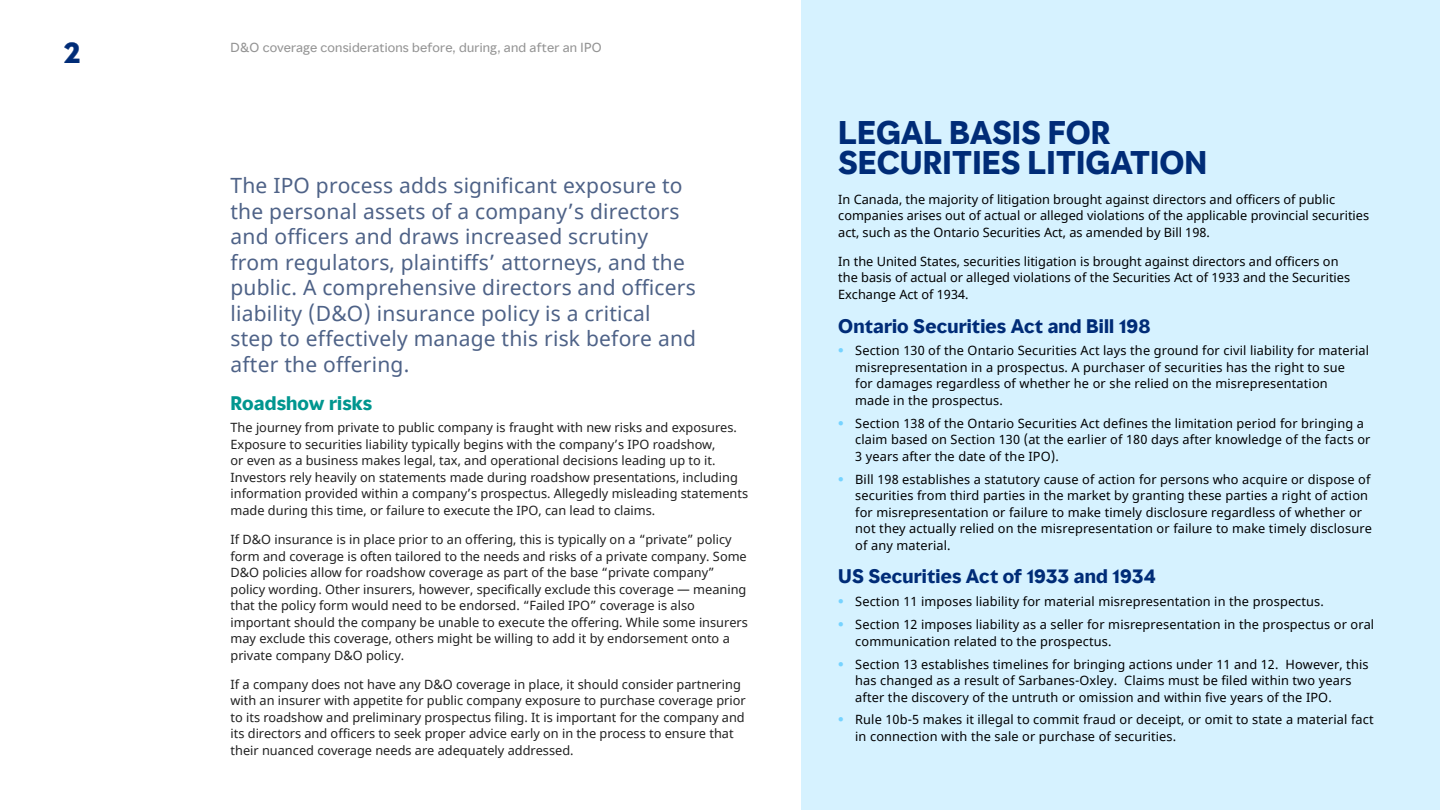
<style>
.page{position:relative;width:1440px;height:810px;background:#fff}
.page>*{position:absolute;margin:0;border:0;box-sizing:border-box;transform-origin:0 0}
.Sidebar_Headline__20{font:700 30px/30px "MMC Display";color:#002c77}
.Page_Number{font:700 27px "MMC Display";color:#002c77}
.Body_Intro__14_17{font:21px/25.5px "Noto Sans";letter-spacing:.01em;color:#4e6287}
.Sidebar_Subhead__12{font:700 18px "MMC Display";letter-spacing:.01em;color:#002c77}
.Body_Subhead__12_14{font:700 18px "MMC Display";letter-spacing:.01em;color:#00968f}
.Body__8_5_11{font:12.75px/16.5px "Noto Sans";color:#202020}
.Sidebar_Bullets__Lev{font:12.75px/16.5px "Noto Sans";letter-spacing:.01em;color:#000}
.Sidebar_Body__8_5_11{font:12.75px/16.5px "Noto Sans";color:#000}
.Document_Title{font:12px "MMC Display";letter-spacing:.02em;color:#949494}
.s1{font-family:"MMC Display";font-weight:700;color:#76d3ff}
</style>
<div class="page">
<div style="left:801px;top:0;width:638px;height:810px;background:#d6f2ff"></div>
<p class="Page_Number" style="left:64px;top:35px;width:18px">2</p>
<p class="Document_Title" style="left:230px;top:39px;width:372px">D&amp;O coverage considerations before, during, and after an IPO</p>
<h3 class="Body_Intro__14_17" style="left:230px;top:173px;width:467px">The IPO process adds significant exposure to the personal assets of a company’s directors and officers and draws increased scrutiny from regulators, plaintiffs’ attorneys, and the public. A comprehensive directors and officers liability (D&amp;O) insurance policy is a critical step to effectively manage this risk before and after the offering.</h3>
<h4 class="Body_Subhead__12_14" style="left:230px;top:391px;width:143px">Roadshow risks</h4>
<p class="Body__8_5_11" style="left:230px;top:420px;width:519px">The journey from private to public company is fraught with new risks and exposures.<br>Exposure to securities liability typically begins with the company’s IPO roadshow,<br>or even as a business makes legal, tax, and operational decisions leading up to it.<br>Investors rely heavily on statements made during roadshow presentations, including information provided within a company’s prospectus. Allegedly misleading statements made during this time, or failure to execute the IPO, can lead to claims.</p>
<p class="Body__8_5_11" style="left:230px;top:532px;width:519px">If D&amp;O insurance is in place prior to an offering, this is typically on a “private” policy form and coverage is often tailored to the needs and risks of a private company. Some D&amp;O policies allow for roadshow coverage as part of the base “private company” policy wording. Other insurers, however, specifically exclude this coverage — meaning that the policy form would need to be endorsed. “Failed IPO” coverage is also important should the company be unable to execute the offering. While some insurers may exclude this coverage, others might be willing to add it by endorsement onto a private company D&amp;O policy.</p>
<p class="Body__8_5_11" style="left:230px;top:676px;width:517px">If a company does not have any D&amp;O coverage in place, it should consider partnering with an insurer with appetite for public company exposure to purchase coverage prior to its roadshow and preliminary prospectus filing. It is important for the company and its directors and officers to seek proper advice early on in the process to ensure that their nuanced coverage needs are adequately addressed.</p>
<p class="Sidebar_Headline__20" style="left:838px;top:118px;width:370px">LEGAL BASIS FOR<br>SECURITIES LITIGATION</p>
<p class="Sidebar_Body__8_5_11" style="left:838px;top:191px;width:532px">In Canada, the majority of litigation brought against directors and officers of public companies arises out of actual or alleged violations of the applicable provincial securities act, such as the Ontario Securities Act, as amended by Bill 198.</p>
<p class="Sidebar_Body__8_5_11" style="left:838px;top:253px;width:513px">In the United States, securities litigation is brought against directors and officers on the basis of actual or alleged violations of the Securities Act of 1933 and the Securities<br>Exchange Act of 1934.</p>
<h4 class="Sidebar_Subhead__12" style="left:838px;top:314px;width:314px">Ontario Securities Act and Bill 198</h4>
<p class="Sidebar_Bullets__Lev" style="left:855px;top:343px;width:515px;text-indent:-17px"><span class="s1">•</span> Section 130 of the Ontario Securities Act lays the ground for civil liability for material misrepresentation in a prospectus. A purchaser of securities has the right to sue<br>for damages regardless of whether he or she relied on the misrepresentation<br>made in the prospectus.</p>
<p class="Sidebar_Bullets__Lev" style="left:855px;top:415px;width:516px;text-indent:-17px"><span class="s1">•</span> Section 138 of the Ontario Securities Act defines the limitation period for bringing a claim based on Section 130 (at the earlier of 180 days after knowledge of the facts or<br>3 years after the date of the IPO).</p>
<p class="Sidebar_Bullets__Lev" style="left:855px;top:471px;width:518px;text-indent:-17px"><span class="s1">•</span> Bill 198 establishes a statutory cause of action for persons who acquire or dispose of securities from third parties in the market by granting these parties a right of action for misrepresentation or failure to make timely disclosure regardless of whether or not they actually relied on the misrepresentation or failure to make timely disclosure of any material.</p>
<h4 class="Sidebar_Subhead__12" style="left:838px;top:565px;width:319px">US Securities Act of 1933 and 1934</h4>
<p class="Sidebar_Bullets__Lev" style="left:838px;top:594px;width:487px"><span class="s1">•</span> Section 11 imposes liability for material misrepresentation in the prospectus.</p>
<p class="Sidebar_Bullets__Lev" style="left:855px;top:617px;width:520px;text-indent:-17px"><span class="s1">•</span> Section 12 imposes liability as a seller for misrepresentation in the prospectus or oral communication related to the prospectus.</p>
<p class="Sidebar_Bullets__Lev" style="left:855px;top:656px;width:515px;text-indent:-17px"><span class="s1">•</span> Section 13 establishes timelines for bringing actions under 11 and 12. However, this has changed as a result of Sarbanes-Oxley. Claims must be filed within two years after the discovery of the untruth or omission and within five years of the IPO.</p>
<p class="Sidebar_Bullets__Lev" style="left:855px;top:712px;width:520px;text-indent:-17px"><span class="s1">•</span> Rule 10b-5 makes it illegal to commit fraud or deceipt, or omit to state a material fact in connection with the sale or purchase of securities.</p>
</div>
